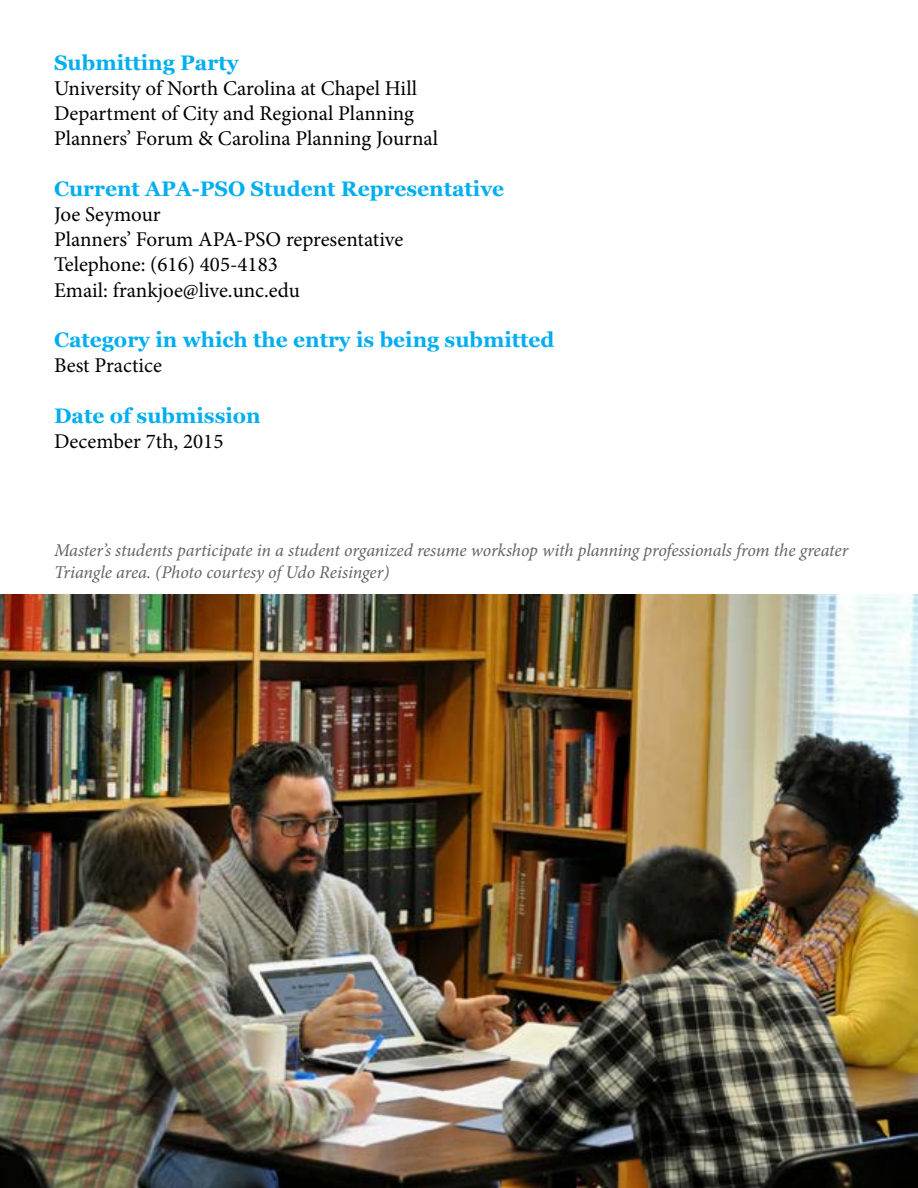
<style>
.page{position:relative;width:918px;height:1188px;background:#fff}
.page>*{position:absolute;margin:0;border:0;box-sizing:border-box;transform-origin:0 0}
.t1{font:21px/25.2px "Minion Pro";color:#000}
.t2{font:700 21px "Georgia";color:#00aeef}
.t3{font:italic 18px/21.6px "Minion Pro";letter-spacing:-.01em;color:#636466}
</style>
<div class="page">
<img style="left:0;top:594px;width:918px;height:594px">
<p class="t2" style="left:54px;top:49px;width:186px">Submitting Party</p>
<p class="t1" style="left:54px;top:76px;width:386px">University of North Carolina at Chapel Hill<br>Department of City and Regional Planning<br>Planners’ Forum &amp; Carolina Planning Journal</p>
<p class="t2" style="left:54px;top:175px;width:452px">Current APA-PSO Student Representative</p>
<p class="t1" style="left:54px;top:202px;width:351px">Joe Seymour<br>Planners’ Forum APA-PSO representative<br>Telephone: (616) 405-4183<br>Email: frankjoe@live.unc.edu</p>
<p class="t2" style="left:54px;top:326px;width:502px">Category in which the entry is being submitted</p>
<p class="t1" style="left:54px;top:353px;width:110px">Best Practice</p>
<p class="t2" style="left:54px;top:402px;width:208px">Date of submission</p>
<p class="t1" style="left:54px;top:429px;width:171px">December 7th, 2015</p>
<p class="t3" style="left:54px;top:540px;width:796px">Master’s students participate in a student organized resume workshop with planning professionals from the greater<br>Triangle area. (Photo courtesy of Udo Reisinger)</p>
</div>
